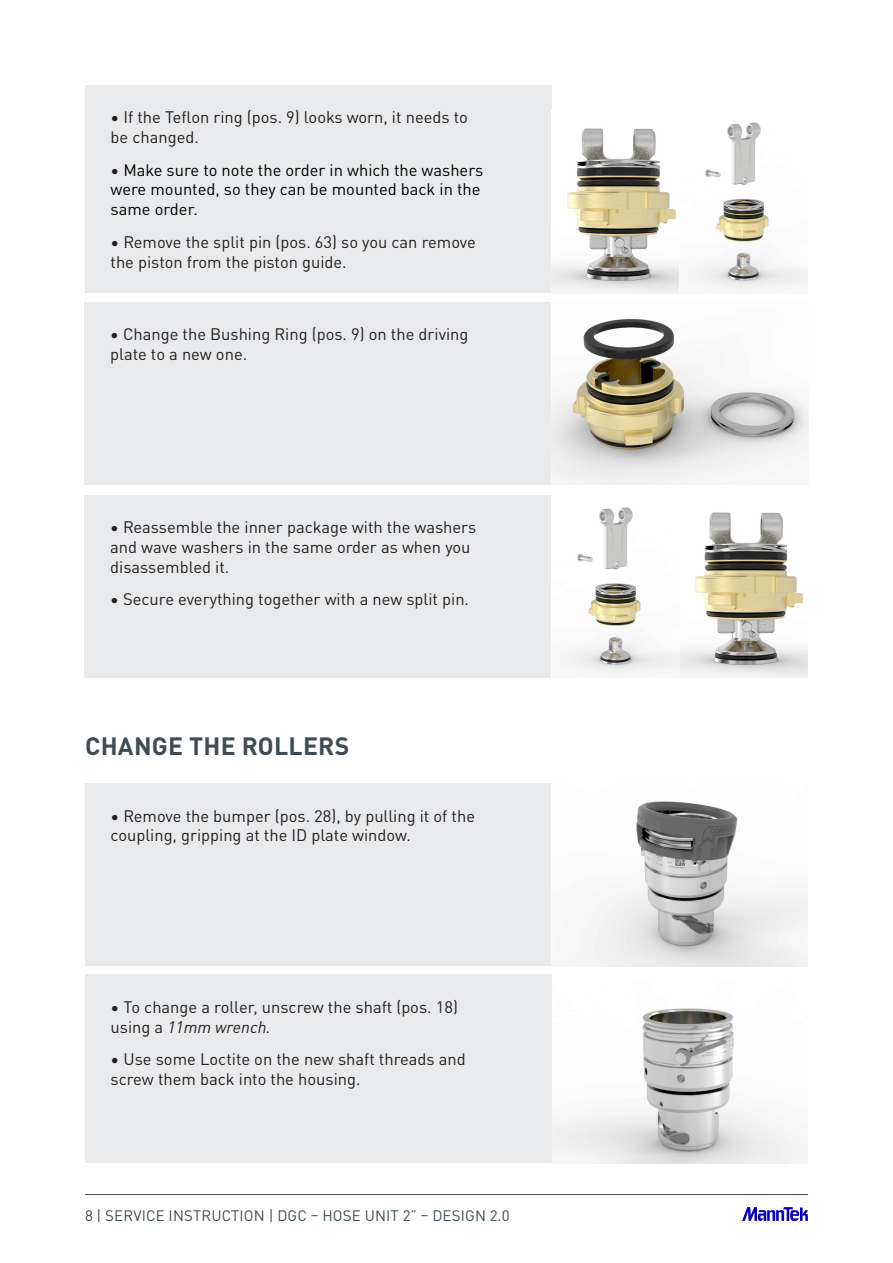
<style>
.page{position:relative;width:893px;height:1263px;background:#fff}
.page>*{position:absolute;margin:0;border:0;box-sizing:border-box;transform-origin:0 0}
.Chapter_heading{font:700 24.75px "DINOT";letter-spacing:.01em;color:#3f4d53}
.Bread___italic{font:16.5px/19.8px "DINOT";color:#231f20}
.Bread{font:16.5px/19.8px "DIN Pro";color:#231f20}
.Bread___italic-2{font:16.5px/19.8px "DIN Pro";color:#000}
.Bread-2{font:16.5px/19.8px "DINOT";color:#231f20}
.t1{font:15px "DINOT";letter-spacing:.01em;color:#3f4d53}
.s1{font-family:"DIN Pro"}
.s2{color:#231f20}
.s3{font-style:italic}
</style>
<div class="page">
<svg style="left:742px;top:1207px;width:66px;height:14px"></svg>
<hr style="left:85px;top:1194px;width:723px;height:1px;background:#3f4d53">
<img style="left:551px;top:980px;width:257px;height:183px">
<div style="left:85px;top:783px;width:466px;height:183px;background:#e8eaeb"></div>
<img style="left:574px;top:801px;width:234px;height:165px">
<div style="left:85px;top:975px;width:466px;height:188px;background:#e8eaeb"></div>
<div style="left:85px;top:85px;width:466px;height:208px;background:#e8eaeb"></div>
<img style="left:551px;top:122px;width:257px;height:171px">
<div style="left:85px;top:302px;width:466px;height:183px;background:#e8eaeb"></div>
<img style="left:552px;top:318px;width:256px;height:166px">
<div style="left:85px;top:495px;width:466px;height:183px;background:#e8eaeb"></div>
<img style="left:560px;top:507px;width:247px;height:170px">
<p class="Bread___italic" style="left:111px;top:107px;width:359px"><span class="s1">•</span> If the Teflon ring (pos. 9) looks worn, it needs to be changed.</p>
<p class="Bread___italic-2" style="left:111px;top:159px;width:374px"><span class="s2">•</span> Make sure to note the order in which the washers were mounted, so they can be mounted back in the same order.</p>
<p class="Bread___italic" style="left:111px;top:232px;width:367px"><span class="s1">•</span> Remove the split pin (pos. 63) so you can remove the piston from the piston guide.</p>
<p class="Bread___italic" style="left:110px;top:324px;width:360px"><span class="s1">•</span> Change the Bushing Ring (pos. 9) on the driving plate to a new one.</p>
<p class="Bread___italic" style="left:110px;top:517px;width:368px"><span class="s1">•</span> Reassemble the inner package with the washers and wave washers in the same order as when you disassembled it.</p>
<p class="Bread___italic" style="left:110px;top:589px;width:360px"><span class="s1">•</span> Secure everything together with a new split pin.</p>
<p class="Chapter_heading" style="left:85px;top:729px;width:266px">CHANGE THE ROLLERS</p>
<p class="Bread-2" style="left:111px;top:805px;width:366px"><span class="s1">•</span> Remove the bumper (pos. 28), by pulling it of the coupling, gripping at the ID plate window.</p>
<p class="Bread" style="left:111px;top:996px;width:349px">• To change a roller, unscrew the shaft (pos. 18) using a <span class="s3">11mm wrench.</span></p>
<p class="Bread" style="left:111px;top:1048px;width:357px">• Use some Loctite on the new shaft threads and screw them back into the housing.</p>
<p class="t1" style="left:85px;top:1206px;width:426px">8 | SERVICE INSTRUCTION | DGC – HOSE UNIT 2” – DESIGN 2.0</p>
</div>
